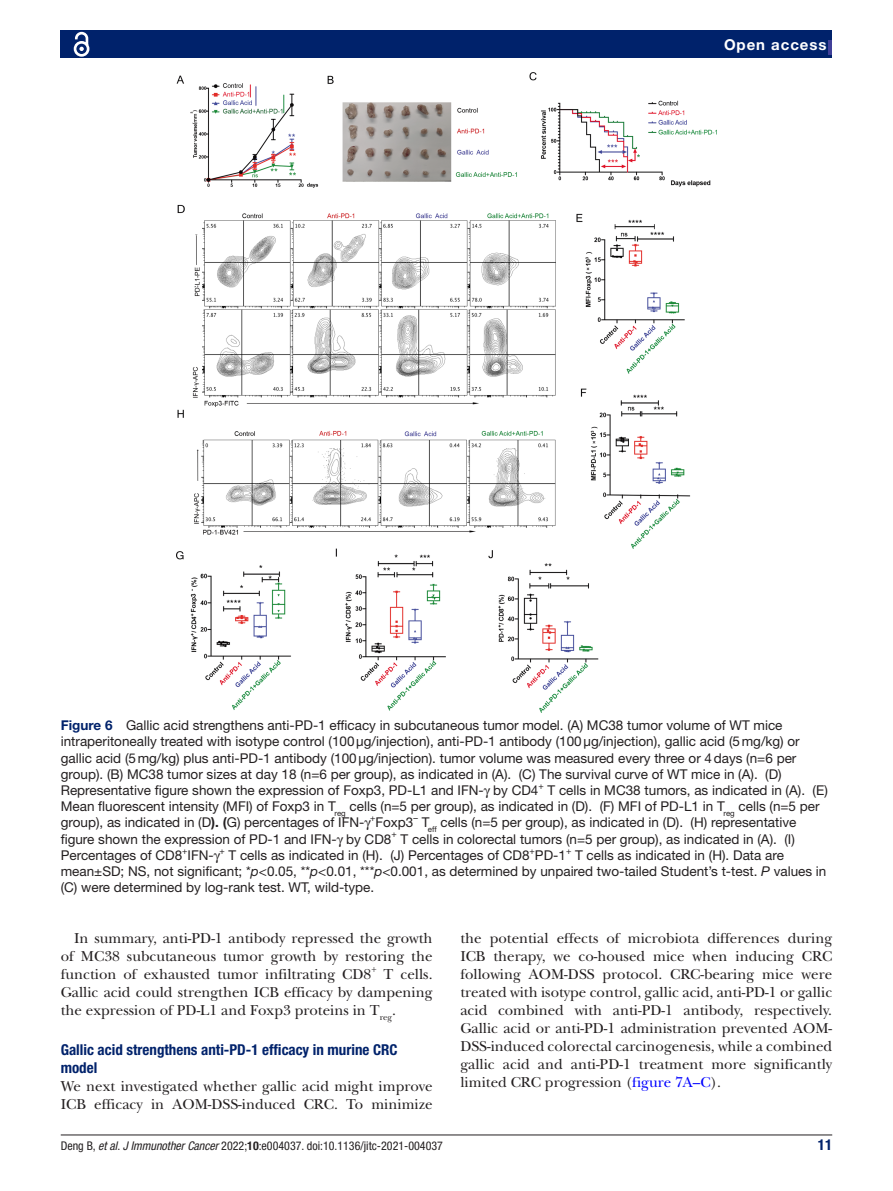
<style>
.page{position:relative;width:893px;height:1191px;background:#fff}
.page>*{position:absolute;margin:0;border:0;box-sizing:border-box;transform-origin:0 0}
.t1{font:15px/18px "New Baskerville";color:#231f20;text-align:justify}
.t2{font:700 condensed 15px/18px "Helvetica Neue LT Std";color:#00226b}
.t3{font:700 15px "Helvetica Neue LT Std";letter-spacing:.065em;color:#fff}
.t4{font:13.5px/16.2px "Helvetica Neue LT Std";color:#231f20}
.t5{font:condensed 12px "Helvetica Neue LT Std";color:#231f20}
.t6{font:9.9px "New Baskerville";color:#231f20}
.t7{font:9px "Helvetica Neue LT Std";color:#231f20}
.s1{font-weight:700;color:#00226b}
.s2{font-weight:700}
.s3{font-style:italic}
.s4{color:#00f}
</style>
<div class="page">
<hr style="left:61px;top:1134px;width:771px;height:1px;background:#231f20">
<div style="left:61px;top:31px;width:771px;height:27px;background:#00226b"></div>
<hr style="left:828px;top:40px;width:4px;height:15px;background:#414099">
<svg style="left:73px;top:31px;width:17px;height:26px"></svg>
<img style="left:176px;top:73px;width:540px;height:639px">
<p class="t3" style="left:724px;top:35px;width:104px">Open access</p>
<p class="t4" style="left:61px;top:717px;width:740px"><span class="s1">Figure 6</span> Gallic acid strengthens anti-PD-1 efficacy in subcutaneous tumor model. (A) MC38 tumor volume of WT mice intraperitoneally treated with isotype control (100µg/injection), anti-PD-1 antibody (100µg/injection), gallic acid (5mg/kg) or gallic acid (5mg/kg) plus anti-PD-1 antibody (100µg/injection). tumor volume was measured every three or 4days (n=6 per group). (B) MC38 tumor sizes at day 18 (n=6 per group), as indicated in (A). (C) The survival curve of WT mice in (A). (D)<br>Representative figure shown the expression of Foxp3, PD-L1 and IFN- by CD4</p>
<p class="t7" style="left:538px;top:780px;width:7px">+</p>
<p class="t4" style="left:61px;top:782px;width:769px;text-indent:487px">T cells in MC38 tumors, as indicated in (A). (E)<br>Mean fluorescent intensity (MFI) of Foxp3 in T<sub>reg</sub> cells (n=5 per group), as indicated in (D). (F) MFI of PD-L1 in T<sub>reg</sub> cells (n=5 per group), as indicated in (D<span class="s2">). (</span>G) percentages of IFN-</p>
<p class="t7" style="left:370px;top:812px;width:7px">+</p>
<p class="t4" style="left:375px;top:814px;width:40px">Foxp3</p>
<p class="t7" style="left:413px;top:812px;width:6px">–</p>
<p class="t4" style="left:61px;top:814px;width:737px;text-align:justify;text-indent:361px">T<sub>eff</sub> cells (n=5 per group), as indicated in (D). (H) representative figure shown the expression of PD-1 and IFN- by CD8<sup>+</sup> T cells in colorectal tumors (n=5 per group), as indicated in (A). (I)<br>Percentages of CD8 IFN-</p>
<p class="t7" style="left:530px;top:845px;width:7px">+</p>
<p class="t7" style="left:566px;top:845px;width:7px">+</p>
<p class="t4" style="left:61px;top:846px;width:767px;text-indent:514px">T cells as indicated in (H). Data are mean±SD; NS, not significant; *<span class="s3">p</span>&lt;0.05, **<span class="s3">p</span>&lt;0.01, ***<span class="s3">p</span>&lt;0.001, as determined by unpaired two-tailed Student’s t-test. <span class="s3">P</span> values in (C) were determined by log-rank test. WT, wild-type.</p>
<p class="t7" style="left:182px;top:845px;width:7px">+</p>
<p class="t7" style="left:219px;top:845px;width:7px">+</p>
<p class="t4" style="left:229px;top:846px;width:339px">T cells as indicated in (H). (J) Percentages of CD8 PD-1</p>
<p class="t1" style="left:61px;top:929px;width:373px;text-indent:13px">In summary, anti-PD-1 antibody repressed the growth of MC38 subcutaneous tumor growth by restoring the function of exhausted tumor infiltrating CD8</p>
<p class="t6" style="left:371px;top:963px;width:7px">+</p>
<p class="t1" style="left:61px;top:965px;width:373px;text-indent:323px">T cells.<br>Gallic acid could strengthen ICB efficacy by dampening the expression of PD-L1 and Foxp3 proteins in T<sub>reg</sub>.</p>
<p class="t2" style="left:61px;top:1040px;width:338px">Gallic acid strengthens anti-PD-1 efficacy in murine CRC model</p>
<p class="t1" style="left:61px;top:1077px;width:373px">We next investigated whether gallic acid might improve<br>ICB efficacy in AOM-DSS-induced CRC. To minimize</p>
<p class="t1" style="left:460px;top:929px;width:373px">the potential effects of microbiota differences during ICB therapy, we co-housed mice when inducing CRC following AOM-DSS protocol. CRC-bearing mice were treated with isotype control, gallic acid, anti-PD-1 or gallic acid combined with anti-PD-1 antibody, respectively.<br>Gallic acid or anti-PD-1 administration prevented AOM-DSS-induced colorectal carcinogenesis, while a combined gallic acid and anti-PD-1 treatment more significantly limited CRC progression (<span class="s4">figure 7A–C</span>).</p>
<p class="t5" style="left:61px;top:1138px;width:384px">Deng B, <span class="s3">et al</span>. <span class="s3">J Immunother Cancer</span> 2022;<span class="s2">10</span>:e004037. doi:10.1136/jitc-2021-004037</p>
<p class="t2" style="left:818px;top:1135px;width:16px">11</p>
</div>
